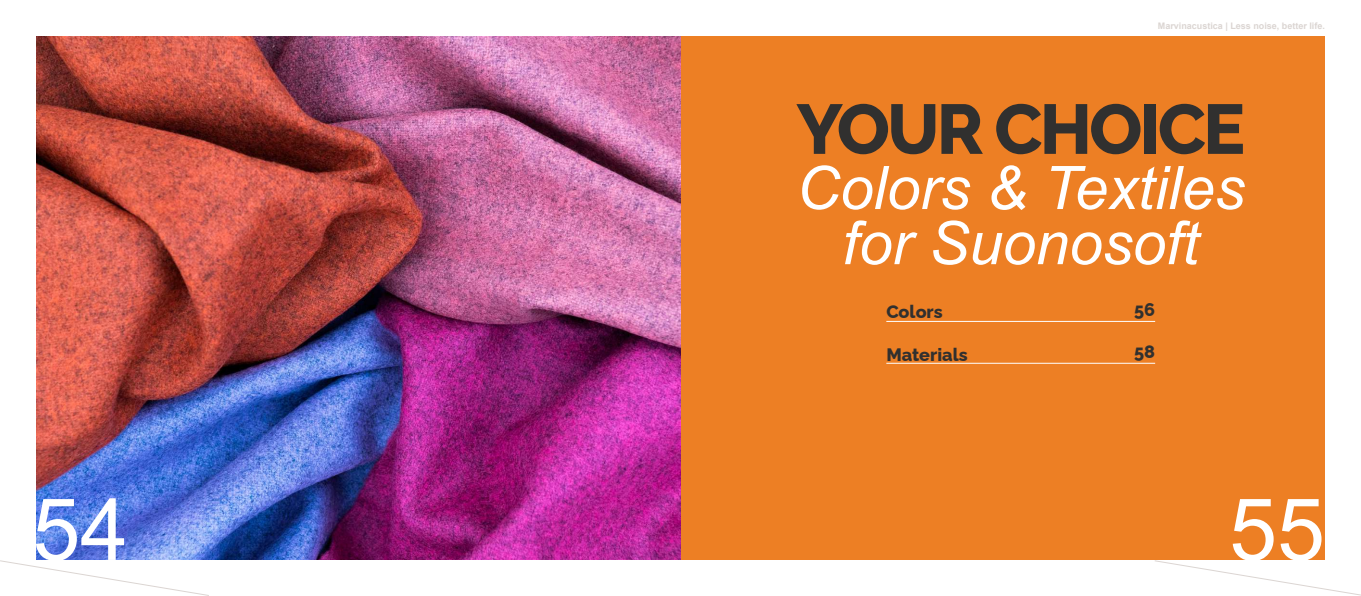
<style>
.page{position:relative;width:1361px;height:596px;background:#fff}
.page>*{position:absolute;margin:0;border:0;box-sizing:border-box;transform-origin:0 0}
.t1{font:86.1px "Arial";color:#fff}
.t2{font:800 70px "Raleway";letter-spacing:-.04em;color:#31302f}
.t3{font:italic 60px/55.1px "Arial";color:#fff;text-align:center}
.t4{font:800 18px "Raleway";color:#31302f}
.t5{font:700 9px "Arial";color:#dbd5d2}
</style>
<div class="page">
<div style="left:36px;top:36px;width:1289px;height:523px;background:#ed7f24"></div>
<img style="left:36px;top:36px;width:644px;height:523px">
<svg style="left:1153px;top:559px;width:208px;height:36px"></svg>
<svg style="left:0;top:559px;width:210px;height:36px"></svg>
<hr style="left:886px;top:321px;width:269px;height:1px;background:#fff">
<hr style="left:886px;top:362px;width:269px;height:1px;background:#fff">
<p class="t5" style="left:1158px;top:20px;width:169px">Marvinacustica | Less noise, better life.</p>
<h2 class="t2" style="left:796px;top:73px;width:450px">YOUR CHOICE</h2>
<h3 class="t3" style="left:796px;top:161px;width:449px">Colors &amp; Textiles for Suonosoft</h3>
<h3 class="t4" style="left:886px;top:297px;width:58px">Colors</h3>
<h3 class="t4" style="left:886px;top:339px;width:83px">Materials</h3>
<h3 class="t4" style="left:1134px;top:295px;width:22px">56</h3>
<h3 class="t4" style="left:1134px;top:337px;width:22px">58</h3>
<h1 class="t1" style="left:32px;top:473px;width:97px">54</h1>
<h1 class="t1" style="left:1229px;top:473px;width:97px">55</h1>
</div>
